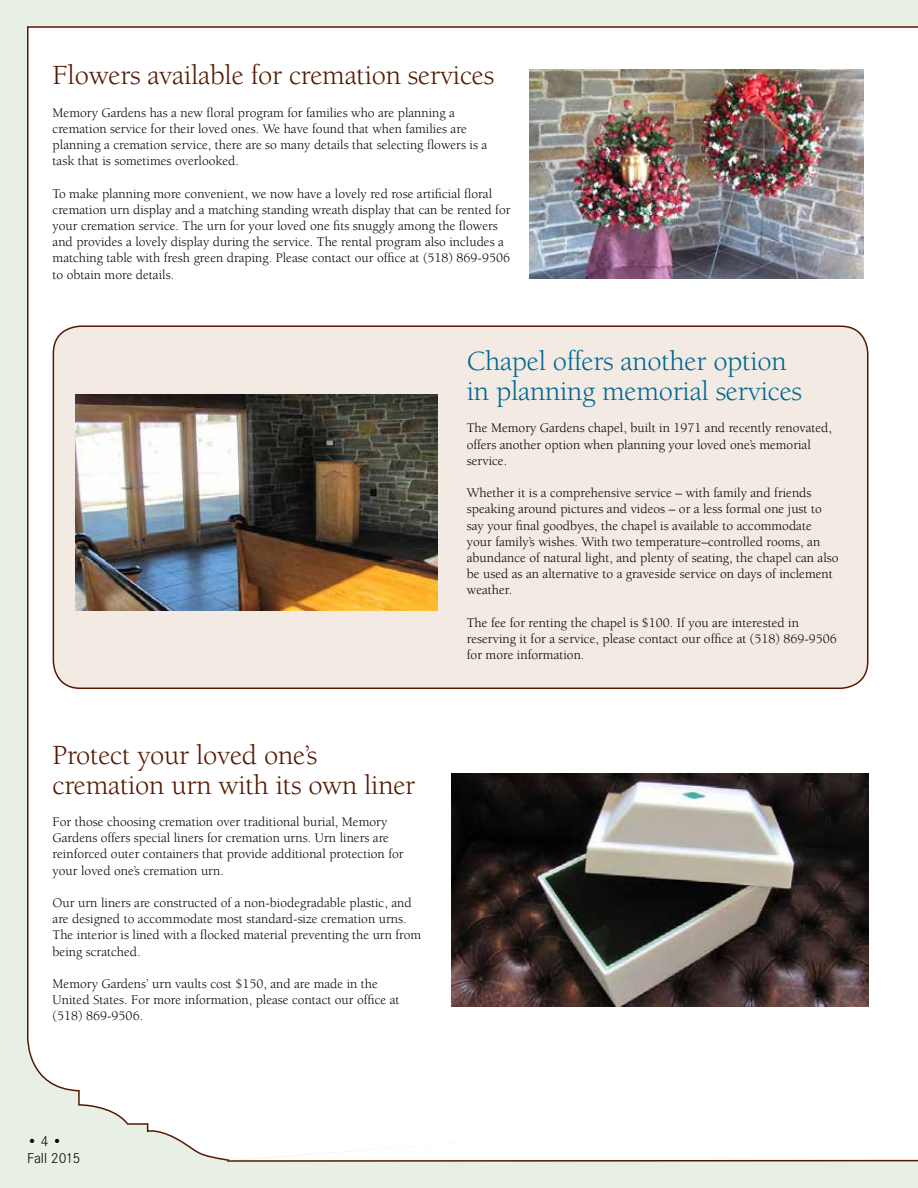
<style>
.page{position:relative;width:918px;height:1188px;background:#e3ecde}
.page>*{position:absolute;margin:0;border:0;box-sizing:border-box;transform-origin:0 0}
.t1{font:28.5px/30px "Berkeley";letter-spacing:-.01em;color:#551900}
.t2{font:28.5px/30px "Berkeley";letter-spacing:-.01em;color:#006892}
.t3{font:300 15px/16.5px "Corporate S";letter-spacing:-.005em;color:#000}
.t4{font:13.5px/16.2px "Berkeley";color:#000}
</style>
<div class="page">
<div style="left:27px;top:26px;width:891px;height:1136px;background:#fff"></div>
<div style="left:53px;top:326px;width:815px;height:362px;background:#f3eae3;border-radius:27px"></div>
<div style="left:53px;top:325px;width:815px;height:364px;border:2px solid #551900;border-radius:27px"></div>
<img style="left:529px;top:69px;width:335px;height:210px">
<img style="left:75px;top:395px;width:363px;height:215px">
<img style="left:452px;top:773px;width:416px;height:234px">
<h1 class="t1" style="left:53px;top:61px;width:443px">Flowers available for cremation services</h1>
<p class="t4" style="left:53px;top:105px;width:436px">Memory Gardens has a new floral program for families who are planning a cremation service for their loved ones. We have found that when families are planning a cremation service, there are so many details that selecting flowers is a task that is sometimes overlooked.</p>
<p class="t4" style="left:53px;top:186px;width:459px">To make planning more convenient, we now have a lovely red rose artificial floral cremation urn display and a matching standing wreath display that can be rented for your cremation service. The urn for your loved one fits snuggly among the flowers and provides a lovely display during the service. The rental program also includes a matching table with fresh green draping. Please contact our office at (518) 869-9506 to obtain more details.</p>
<h1 class="t1" style="left:53px;top:740px;width:364px">Protect your loved one’s cremation urn with its own liner</h1>
<p class="t4" style="left:53px;top:814px;width:353px">For those choosing cremation over traditional burial, Memory Gardens offers special liners for cremation urns. Urn liners are reinforced outer containers that provide additional protection for your loved one’s cremation urn.</p>
<p class="t4" style="left:53px;top:895px;width:370px">Our urn liners are constructed of a non-biodegradable plastic, and are designed to accommodate most standard-size cremation urns.<br>The interior is lined with a flocked material preventing the urn from being scratched.</p>
<p class="t4" style="left:53px;top:976px;width:349px">Memory Gardens’ urn vaults cost $150, and are made in the<br>United States. For more information, please contact our office at (518) 869-9506.</p>
<h1 class="t2" style="left:467px;top:347px;width:337px">Chapel offers another option in planning memorial services</h1>
<p class="t4" style="left:467px;top:420px;width:367px">The Memory Gardens chapel, built in 1971 and recently renovated, offers another option when planning your loved one’s memorial service.</p>
<p class="t4" style="left:467px;top:485px;width:373px">Whether it is a comprehensive service – with family and friends speaking around pictures and videos – or a less formal one just to say your final goodbyes, the chapel is available to accommodate your family’s wishes. With two temperature–controlled rooms, an abundance of natural light, and plenty of seating, the chapel can also be used as an alternative to a graveside service on days of inclement weather.</p>
<p class="t4" style="left:467px;top:615px;width:372px">The fee for renting the chapel is $100. If you are interested in reserving it for a service, please contact our office at (518) 869-9506 for more information.</p>
<p class="t3" style="left:27px;top:1133px;width:55px">• 4 •<br>Fall 2015</p>
</div>
